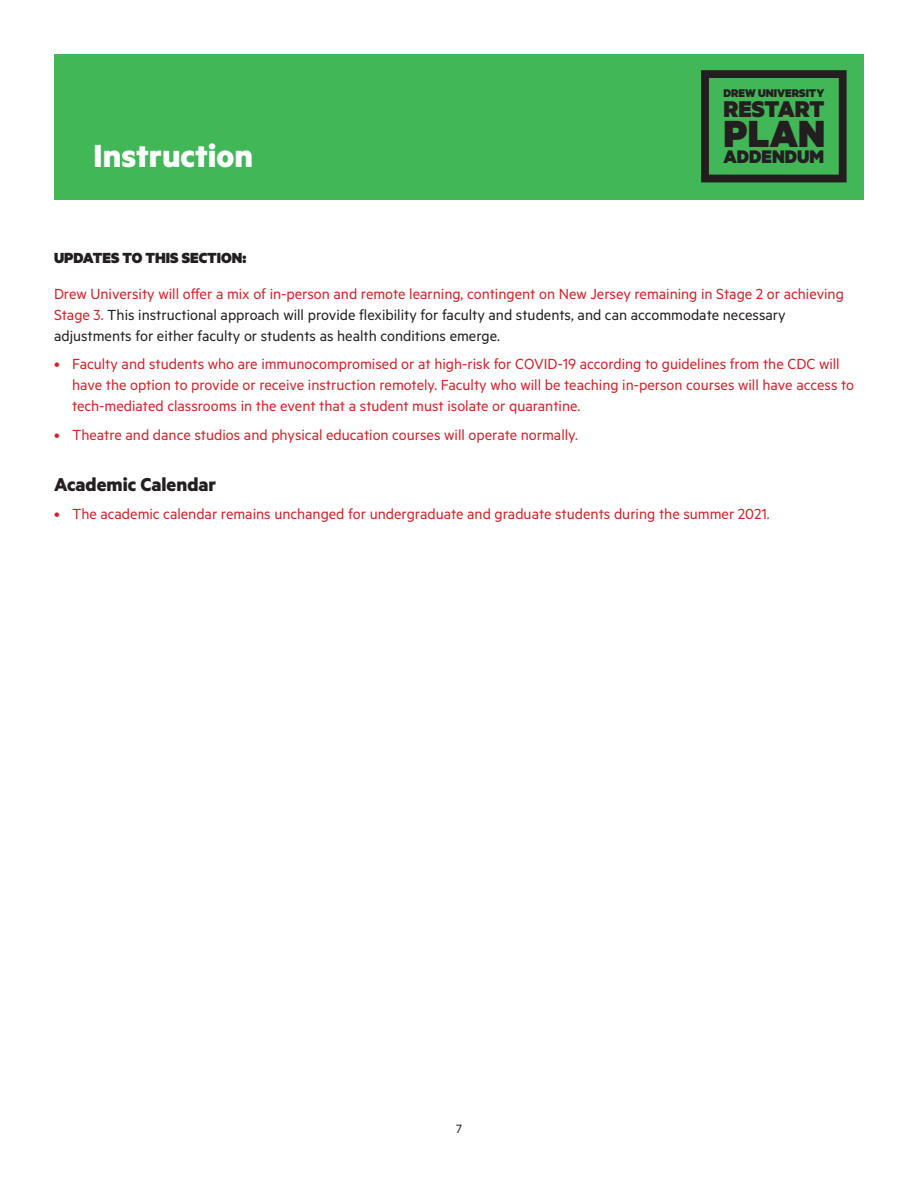
<style>
.page{position:relative;width:918px;height:1188px;background:#fff}
.page>*{position:absolute;margin:0;border:0;box-sizing:border-box;transform-origin:0 0}
.t1{font:900 42.6px "Metric";color:#231f20}
.t2{font:700 36px "Metric";color:#fff}
.t3{font:900 25.65px "Metric";color:#231f20}
.Heading_2{font:700 21px "Metric";color:#231f20}
.t4{font:900 20.55px "Metric";color:#231f20}
.t5{font:16.5px/21px "Metric";color:#d1232a}
.t6{font:16.5px/21px "Metric";color:#231f20}
.t7{font:900 16.5px "Metric";color:#231f20}
.t8{font:13.5px "Metric";color:#231f20}
.t9{font:900 12.6px "Metric";color:#231f20}
.s1{color:#d1232a}
</style>
<div class="page">
<div style="left:54px;top:54px;width:810px;height:146px;background:#41b757"></div>
<div style="left:701px;top:70px;width:146px;height:112px;border:8px solid #231f20"></div>
<p class="t2" style="left:94px;top:134px;width:161px">Instruction</p>
<p class="t9" style="left:724px;top:85px;width:102px">DREW UNIVERSITY</p>
<p class="t3" style="left:724px;top:93px;width:103px">RESTART</p>
<p class="t1" style="left:724px;top:107px;width:103px">PLAN</p>
<p class="t4" style="left:724px;top:144px;width:102px">ADDENDUM</p>
<p class="t7" style="left:54px;top:247px;width:194px">UPDATES TO THIS SECTION:</p>
<p class="t6" style="left:54px;top:283px;width:791px"><span class="s1">Drew University will offer a mix of in-person and remote learning, contingent on New Jersey remaining in Stage 2 or achieving<br>Stage 3.</span> This instructional approach will provide flexibility for faculty and students, and can accommodate necessary adjustments for either faculty or students as health conditions emerge.</p>
<p class="t5" style="left:72px;top:353px;width:784px;text-indent:-18px">• Faculty and students who are immunocompromised or at high-risk for COVID-19 according to guidelines from the CDC will have the option to provide or receive instruction remotely. Faculty who will be teaching in-person courses will have access to tech-mediated classrooms in the event that a student must isolate or quarantine.</p>
<p class="t5" style="left:54px;top:424px;width:525px">• Theatre and dance studios and physical education courses will operate normally.</p>
<p class="Heading_2" style="left:54px;top:471px;width:164px">Academic Calendar</p>
<p class="t5" style="left:54px;top:503px;width:717px">• The academic calendar remains unchanged for undergraduate and graduate students during the summer 2021.</p>
<p class="t8" style="left:456px;top:1121px;width:7px">7</p>
</div>
